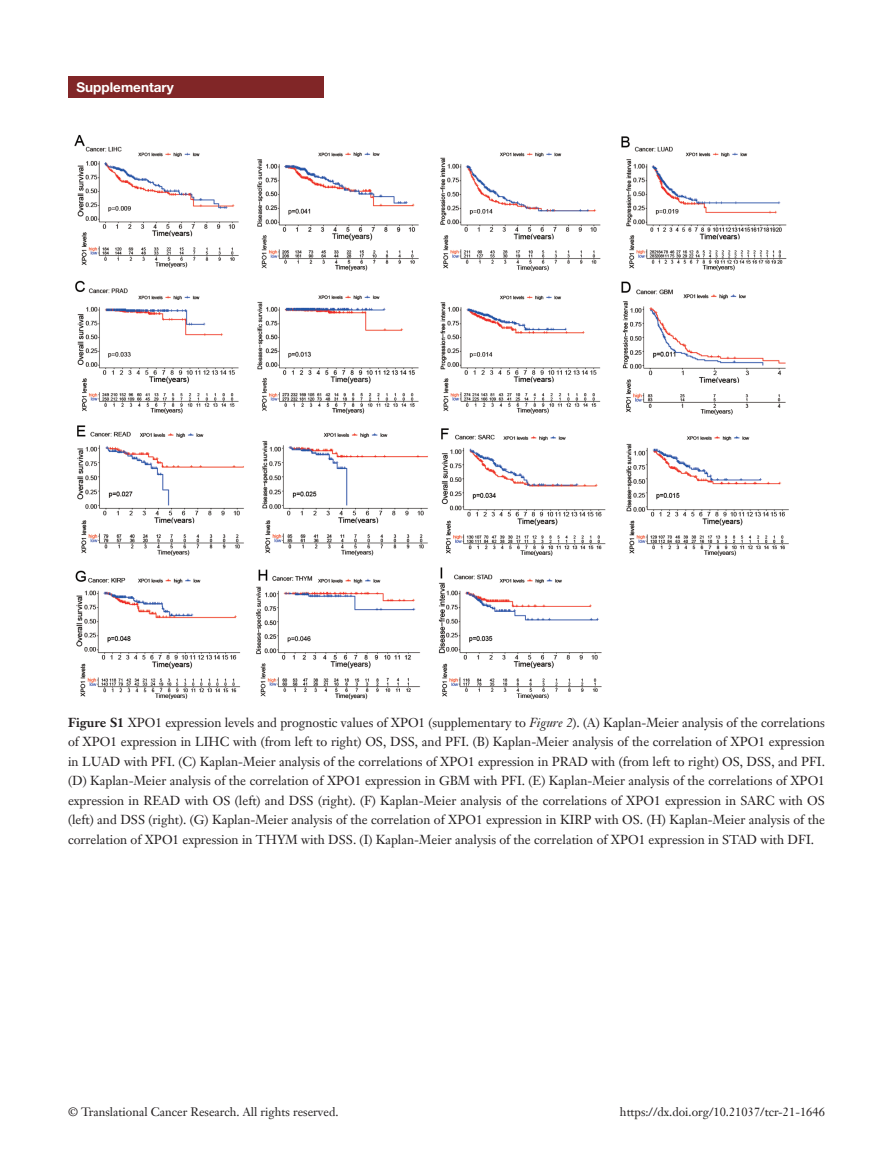
<style>
.page{position:relative;width:893px;height:1170px;background:#fff}
.page>*{position:absolute;margin:0;border:0;box-sizing:border-box;transform-origin:0 0}
.栏目{font:700 13.5px "Helvetica Neue LT Pro";color:#fff}
.t1{font:12.75px/19.5px "Janson Text LT";color:#231f20;text-align:justify}
.t2{font:12px "Janson Text LT";color:#231f20}
.s1{font-weight:700}
.s2{font-style:italic}
</style>
<div class="page">
<div style="left:68px;top:77px;width:255px;height:21px;background:#812627"></div>
<img style="left:74px;top:134px;width:715px;height:566px">
<p class="栏目" style="left:77px;top:79px;width:99px">Supplementary</p>
<p class="t1" style="left:68px;top:712px;width:758px"><span class="s1">Figure S1</span> XPO1 expression levels and prognostic values of XPO1 (supplementary to <span class="s2">Figure 2</span>). (A) Kaplan-Meier analysis of the correlations of XPO1 expression in LIHC with (from left to right) OS, DSS, and PFI. (B) Kaplan-Meier analysis of the correlation of XPO1 expression in LUAD with PFI. (C) Kaplan-Meier analysis of the correlations of XPO1 expression in PRAD with (from left to right) OS, DSS, and PFI. (D) Kaplan-Meier analysis of the correlation of XPO1 expression in GBM with PFI. (E) Kaplan-Meier analysis of the correlations of XPO1 expression in READ with OS (left) and DSS (right). (F) Kaplan-Meier analysis of the correlations of XPO1 expression in SARC with OS (left) and DSS (right). (G) Kaplan-Meier analysis of the correlation of XPO1 expression in KIRP with OS. (H) Kaplan-Meier analysis of the correlation of XPO1 expression in THYM with DSS. (I) Kaplan-Meier analysis of the correlation of XPO1 expression in STAD with DFI.</p>
<p class="t2" style="left:68px;top:1103px;width:272px">© Translational Cancer Research. All rights reserved.</p>
<p class="t2" style="left:620px;top:1103px;width:206px">https://dx.doi.org/10.21037/tcr-21-1646</p>
</div>
